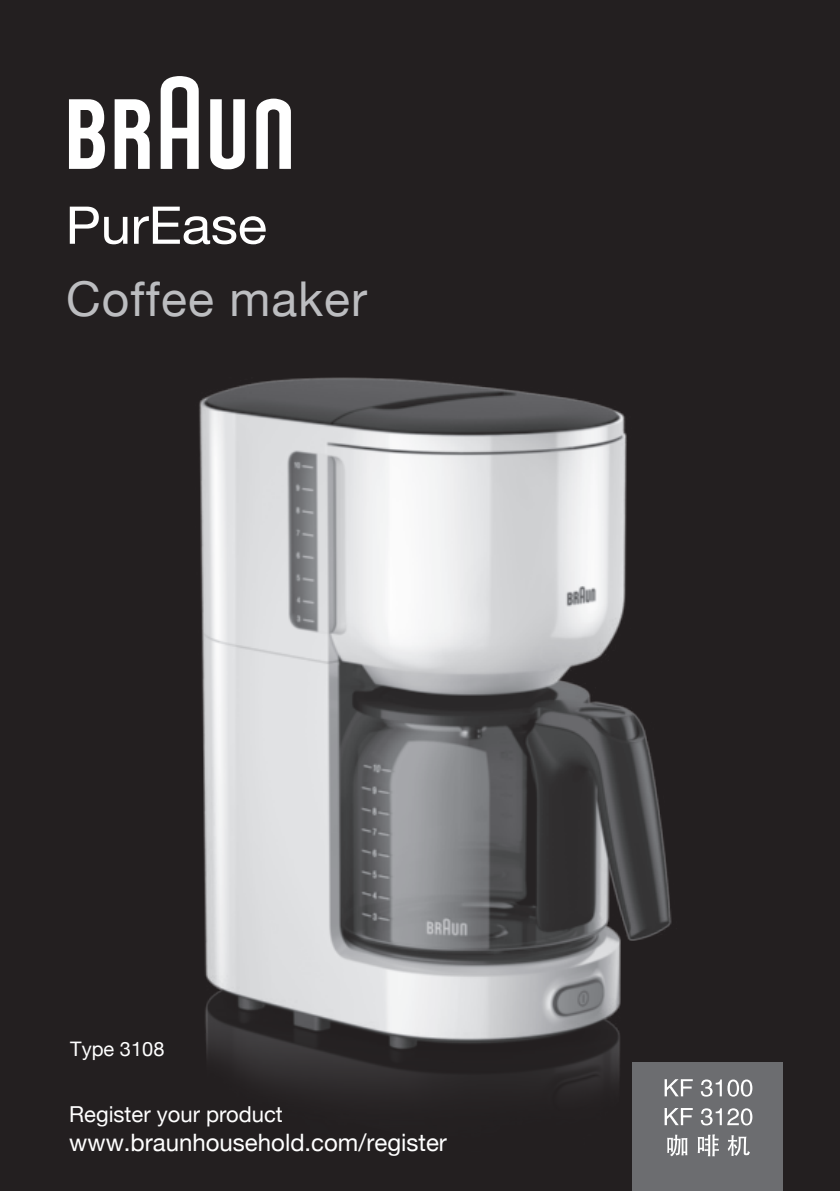
<style>
.page{position:relative;width:840px;height:1191px;background:#fff}
.page>*{position:absolute;margin:0;border:0;box-sizing:border-box;transform-origin:0 0}
.t1{font:52px "Helvetica Neue";letter-spacing:-.005em;color:#fff;scale:1.05 1}
.t2{font:48px "Helvetica Neue";letter-spacing:.02em;color:#bcbdc0}
.t3{font:24px "Helvetica Neue";color:#fff}
.t4{font:22px "Helvetica Neue";color:#fff}
.t5{font:20px "Helvetica Neue";color:#fff}
</style>
<div class="page">
<div style="left:0;top:0;width:839px;height:1191px;background:#231f20"></div>
<img style="left:199px;top:377px;width:473px;height:714px">
<svg style="left:69px;top:99px;width:36px;height:70px"></svg>
<svg style="left:115px;top:99px;width:35px;height:70px"></svg>
<svg style="left:160px;top:76px;width:38px;height:93px"></svg>
<svg style="left:210px;top:99px;width:35px;height:70px"></svg>
<svg style="left:256px;top:99px;width:35px;height:70px"></svg>
<div style="left:632px;top:1062px;width:150px;height:129px;background:#6c6d70"></div>
<svg style="left:664px;top:1079px;width:28px;height:17px"></svg>
<svg style="left:700px;top:1079px;width:21px;height:17px"></svg>
<svg style="left:727px;top:1079px;width:25px;height:17px"></svg>
<svg style="left:664px;top:1108px;width:28px;height:17px"></svg>
<svg style="left:700px;top:1108px;width:52px;height:17px"></svg>
<svg style="left:667px;top:1134px;width:20px;height:22px"></svg>
<svg style="left:697px;top:1134px;width:21px;height:22px"></svg>
<svg style="left:727px;top:1135px;width:22px;height:21px"></svg>
<h1 class="t1" style="left:65px;top:188px;width:193px">PurEase</h1>
<h2 class="t2" style="left:66px;top:264px;width:302px">Coffee maker</h2>
<p class="t5" style="left:70px;top:1034px;width:96px">Type 3108</p>
<p class="t4" style="left:69px;top:1098px;width:215px">Register your product</p>
<p class="t3" style="left:69px;top:1125px;width:379px">www.braunhousehold.com/register</p>
</div>
